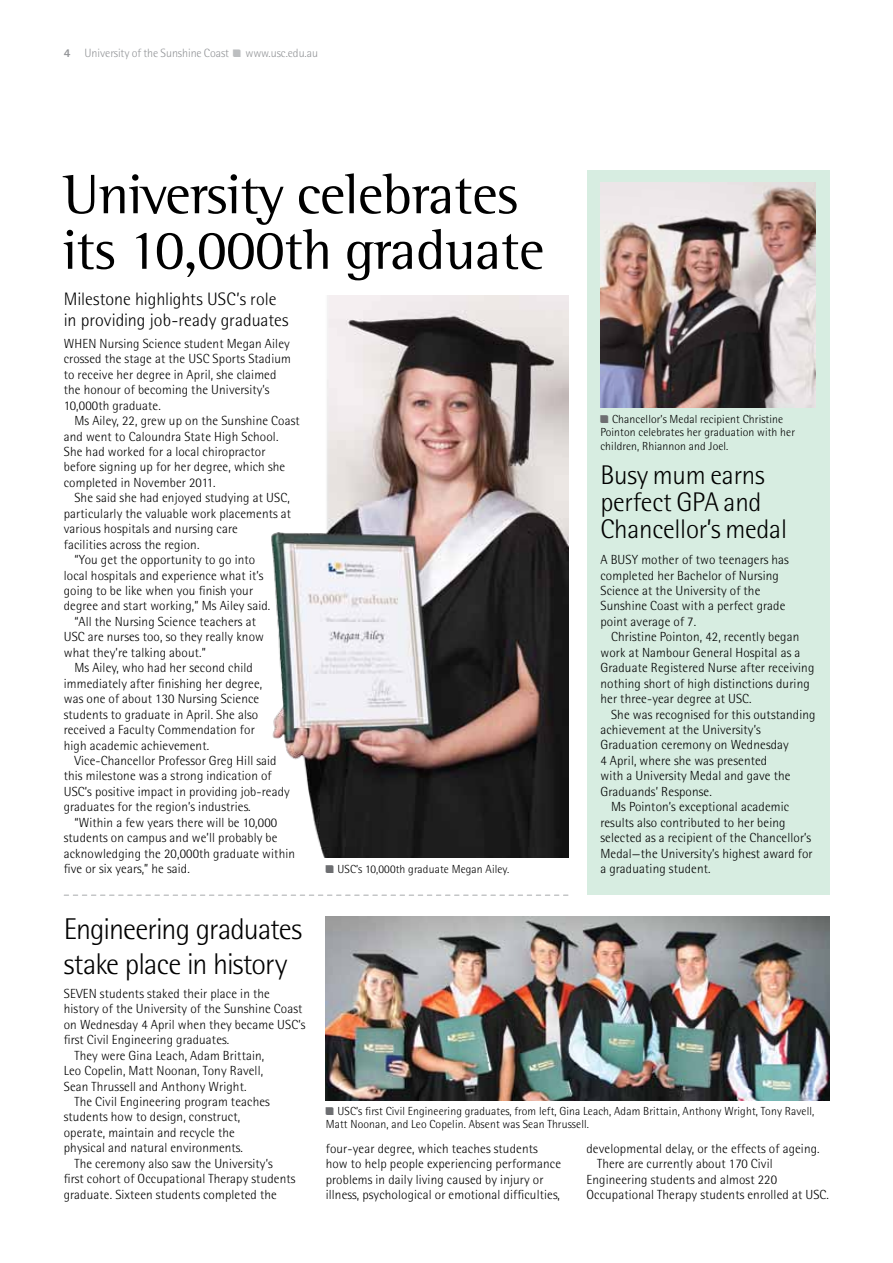
<style>
.page{position:relative;width:893px;height:1263px;background:#fff}
.page>*{position:absolute;margin:0;border:0;box-sizing:border-box;transform-origin:0 0}
.t1{font:57px/55.5px "Rotis Semi Serif";letter-spacing:-.01em;color:#000}
.t2{font:300 30px/34.5px "Rotis Semi Sans";letter-spacing:-.03em;color:#000}
.t3{font:300 27px/27px "Rotis Semi Sans";letter-spacing:-.01em;color:#000}
.t4{font:300 18px/21px "Rotis Semi Sans";color:#000}
.t5{font:300 13.2px/15.5px "Rotis Semi Sans";letter-spacing:.01em;color:#000}
.t6{font:300 12px "Rotis Semi Sans";letter-spacing:-.005em;color:#939598}
.t7{font:300 11.7px/13.5px "Rotis Semi Sans";letter-spacing:.01em;color:#000}
.s1{font-weight:800}
.s2{font-family:"mysteryobject";font-weight:400;color:#bcbec0}
.s3{font-family:"mysteryobject";font-weight:400;font-size:12.45px;color:#6d6e71}
</style>
<div class="page">
<div style="left:587px;top:171px;width:242px;height:724px;background:#d7ede1"></div>
<img style="left:600px;top:182px;width:216px;height:226px">
<img style="left:326px;top:916px;width:503px;height:184px">
<svg style="left:64px;top:895px;width:504px;height:1px"></svg>
<img style="left:271px;top:295px;width:297px;height:563px">
<p class="t6" style="left:64px;top:46px;width:256px"><span class="s1">4</span> University of the Sunshine Coast <span class="s2">•</span> www.usc.edu.au</p>
<h1 class="t1" style="left:63px;top:166px;width:483px">University celebrates its 10,000th graduate</h1>
<h3 class="t4" style="left:64px;top:288px;width:226px">Milestone highlights USC’s role in providing job-ready graduates</h3>
<p class="t5" style="left:64px;top:336px;width:229px">WHEN Nursing Science student Megan Ailey crossed the stage at the USC Sports Stadium to receive her degree in April, she claimed the honour of becoming the University’s 10,000th graduate.</p>
<p class="t5" style="left:64px;top:413px;width:237px;text-indent:11px">Ms Ailey, 22, grew up on the Sunshine Coast and went to Caloundra State High School.<br>She had worked for a local chiropractor before signing up for her degree, which she completed in November 2011.</p>
<p class="t5" style="left:74px;top:490px;width:217px">She said she had enjoyed studying at USC,</p>
<p class="t5" style="left:64px;top:506px;width:229px">particularly the valuable work placements at</p>
<p class="t5" style="left:64px;top:521px;width:176px">various hospitals and nursing care</p>
<p class="t5" style="left:64px;top:536px;width:137px">facilities across the region.</p>
<p class="t5" style="left:74px;top:552px;width:182px">“You get the opportunity to go into</p>
<p class="t5" style="left:64px;top:567px;width:201px">local hospitals and experience what it’s</p>
<p class="t5" style="left:64px;top:583px;width:191px">going to be like when you finish your</p>
<p class="t5" style="left:64px;top:598px;width:208px">degree and start working,” Ms Ailey said.</p>
<p class="t5" style="left:74px;top:614px;width:183px">“All the Nursing Science teachers at</p>
<p class="t5" style="left:64px;top:629px;width:202px">USC are nurses too, so they really know</p>
<p class="t5" style="left:64px;top:645px;width:144px">what they’re talking about.”</p>
<p class="t5" style="left:74px;top:660px;width:180px">Ms Ailey, who had her second child</p>
<p class="t5" style="left:64px;top:675px;width:200px">immediately after finishing her degree,</p>
<p class="t5" style="left:64px;top:691px;width:197px">was one of about 130 Nursing Science</p>
<p class="t5" style="left:64px;top:706px;width:196px">students to graduate in April. She also</p>
<p class="t5" style="left:64px;top:722px;width:193px">received a Faculty Commendation for</p>
<p class="t5" style="left:64px;top:737px;width:147px">high academic achievement.</p>
<p class="t5" style="left:74px;top:753px;width:204px">Vice-Chancellor Professor Greg Hill said</p>
<p class="t5" style="left:64px;top:768px;width:209px">this milestone was a strong indication of</p>
<p class="t5" style="left:64px;top:784px;width:228px">USC’s positive impact in providing job-ready</p>
<p class="t5" style="left:64px;top:799px;width:188px">graduates for the region’s industries.</p>
<p class="t5" style="left:74px;top:814px;width:204px">“Within a few years there will be 10,000</p>
<p class="t5" style="left:64px;top:830px;width:215px">students on campus and we’ll probably be</p>
<p class="t5" style="left:64px;top:845px;width:233px">acknowledging the 20,000th graduate within</p>
<p class="t5" style="left:64px;top:861px;width:128px">five or six years,” he said.</p>
<p class="t7" style="left:326px;top:863px;width:185px"><span class="s3">•</span> USC’s 10,000th graduate Megan Ailey.</p>
<p class="t7" style="left:600px;top:412px;width:196px"><span class="s3">•</span> Chancellor’s Medal recipient Christine<br>Pointon celebrates her graduation with her children, Rhiannon and Joel.</p>
<h3 class="t3" style="left:600px;top:461px;width:188px">Busy mum earns perfect GPA and<br>Chancellor’s medal</h3>
<p class="t5" style="left:600px;top:552px;width:190px">A BUSY mother of two teenagers has completed her Bachelor of Nursing<br>Science at the University of the<br>Sunshine Coast with a perfect grade point average of 7.</p>
<p class="t5" style="left:600px;top:629px;width:215px;text-indent:11px">Christine Pointon, 42, recently began work at Nambour General Hospital as a Graduate Registered Nurse after receiving nothing short of high distinctions during her three-year degree at USC.</p>
<p class="t5" style="left:611px;top:706px;width:206px">She was recognised for this outstanding</p>
<p class="t5" style="left:600px;top:722px;width:162px">achievement at the University’s</p>
<p class="t5" style="left:600px;top:737px;width:190px">Graduation ceremony on Wednesday</p>
<p class="t5" style="left:600px;top:753px;width:168px">4 April, where she was presented</p>
<p class="t5" style="left:600px;top:768px;width:192px">with a University Medal and gave the</p>
<p class="t5" style="left:600px;top:783px;width:113px">Graduands’ Response.</p>
<p class="t5" style="left:611px;top:799px;width:180px">Ms Pointon’s exceptional academic</p>
<p class="t5" style="left:600px;top:814px;width:187px">results also contributed to her being</p>
<p class="t5" style="left:600px;top:830px;width:212px">selected as a recipient of the Chancellor’s</p>
<p class="t5" style="left:600px;top:845px;width:214px">Medal—the University’s highest award for</p>
<p class="t5" style="left:600px;top:861px;width:112px">a graduating student.</p>
<h2 class="t2" style="left:64px;top:912px;width:240px">Engineering graduates stake place in history</h2>
<p class="t5" style="left:64px;top:986px;width:208px">SEVEN students staked their place in the</p>
<p class="t5" style="left:64px;top:1001px;width:240px">history of the University of the Sunshine Coast</p>
<p class="t5" style="left:64px;top:1016px;width:243px">on Wednesday 4 April when they became USC’s</p>
<p class="t5" style="left:64px;top:1032px;width:167px">first Civil Engineering graduates.</p>
<p class="t5" style="left:74px;top:1047px;width:191px">They were Gina Leach, Adam Brittain,</p>
<p class="t5" style="left:64px;top:1063px;width:201px">Leo Copelin, Matt Noonan, Tony Ravell,</p>
<p class="t5" style="left:64px;top:1078px;width:184px">Sean Thrussell and Anthony Wright.</p>
<p class="t5" style="left:74px;top:1094px;width:197px">The Civil Engineering program teaches</p>
<p class="t5" style="left:64px;top:1109px;width:178px">students how to design, construct,</p>
<p class="t5" style="left:64px;top:1125px;width:173px">operate, maintain and recycle the</p>
<p class="t5" style="left:64px;top:1140px;width:181px">physical and natural environments.</p>
<p class="t5" style="left:74px;top:1155px;width:200px">The ceremony also saw the University’s</p>
<p class="t5" style="left:64px;top:1171px;width:233px">first cohort of Occupational Therapy students</p>
<p class="t5" style="left:64px;top:1186px;width:215px">graduate. Sixteen students completed the</p>
<p class="t7" style="left:326px;top:1104px;width:490px"><span class="s3">•</span> USC’s first Civil Engineering graduates, from left, Gina Leach, Adam Brittain, Anthony Wright, Tony Ravell,<br>Matt Noonan, and Leo Copelin. Absent was Sean Thrussell.</p>
<p class="t5" style="left:326px;top:1141px;width:237px">four-year degree, which teaches students how to help people experiencing performance problems in daily living caused by injury or illness, psychological or emotional difficulties,</p>
<p class="t5" style="left:586px;top:1141px;width:235px">developmental delay, or the effects of ageing.</p>
<p class="t5" style="left:597px;top:1156px;width:177px">There are currently about 170 Civil</p>
<p class="t5" style="left:586px;top:1171px;width:192px">Engineering students and almost 220</p>
<p class="t5" style="left:586px;top:1187px;width:244px">Occupational Therapy students enrolled at USC.</p>
</div>
